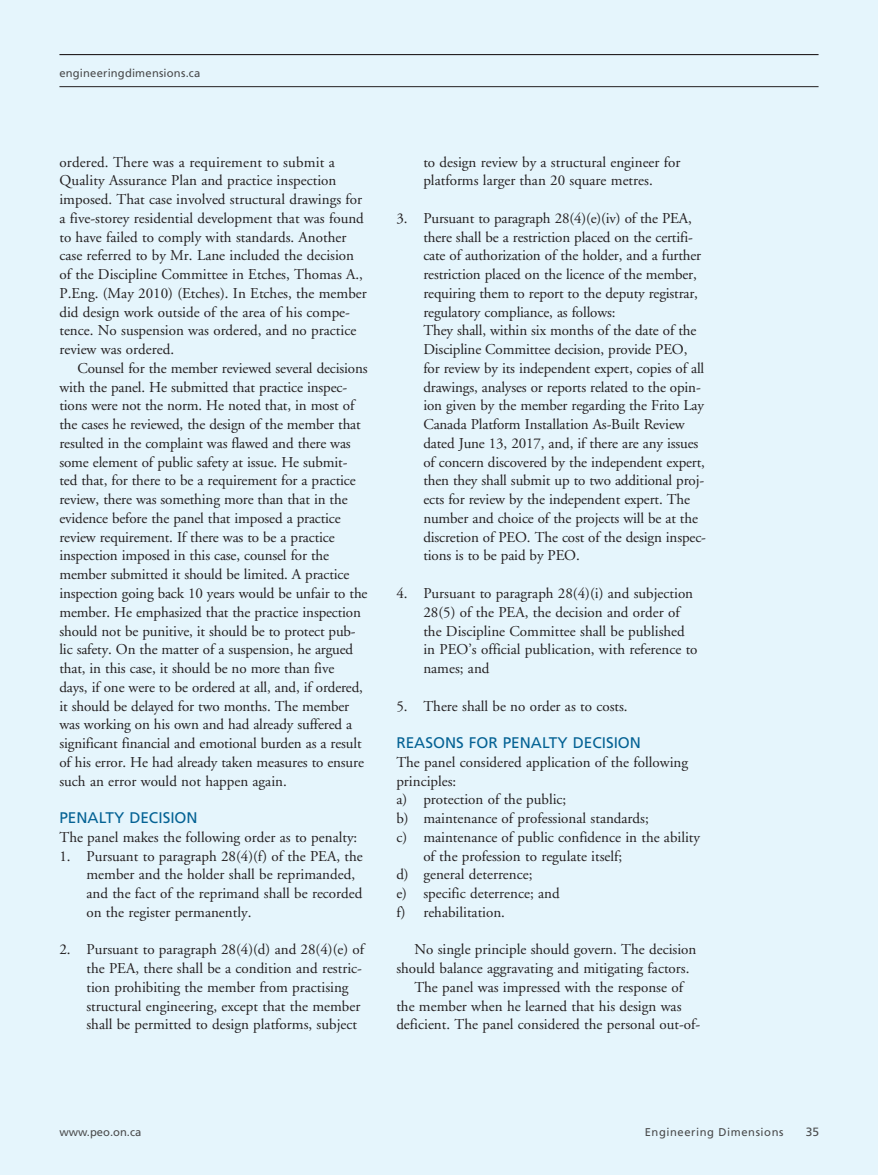
<style>
.page{position:relative;width:878px;height:1175px;background:#fff}
.page>*{position:absolute;margin:0;border:0;box-sizing:border-box;transform-origin:0 0}
.t1{font:15.3px "Frutiger";color:#046294}
.t2{font:15px/18.8px "Adobe Garamond";letter-spacing:-.01em;color:#231f20}
.t3{font:12px "Frutiger";color:#4b4c4d}
.t4{font:11.25px "Frutiger";letter-spacing:.02em;color:#4b4c4d}
.t5{font:11.25px "Frutiger";letter-spacing:.05em;color:#4b4c4d}
.t6{font:11.25px "Frutiger";color:#4b4c4d}
</style>
<div class="page">
<div style="left:0;top:0;width:878px;height:1174px;background:#e5f5fc"></div>
<hr style="left:59px;top:54px;width:759px;height:1px;background:#231f20">
<hr style="left:59px;top:86px;width:759px;height:1px;background:#231f20">
<p class="t4" style="left:59px;top:67px;width:142px">engineeringdimensions.ca</p>
<p class="t2" style="left:59px;top:153px;width:309px">ordered. There was a requirement to submit a Quality Assurance Plan and practice inspection imposed. That case involved structural drawings for a five-storey residential development that was found to have failed to comply with standards. Another case referred to by Mr. Lane included the decision of the Discipline Committee in Etches, Thomas A., P.Eng. (May 2010) (Etches). In Etches, the member did design work outside of the area of his compe&shy;tence. No suspension was ordered, and no practice review was ordered.</p>
<p class="t2" style="left:59px;top:359px;width:310px;text-indent:18px">Counsel for the member reviewed several decisions with the panel. He submitted that practice inspec&shy;tions were not the norm. He noted that, in most of the cases he reviewed, the design of the member that resulted in the complaint was flawed and there was some element of public safety at issue. He submit&shy;ted that, for there to be a requirement for a practice review, there was something more than that in the evidence before the panel that imposed a practice review requirement. If there was to be a practice inspection imposed in this case, counsel for the member submitted it should be limited. A practice inspection going back 10 years would be unfair to the member. He emphasized that the practice inspection should not be punitive, it should be to protect pub&shy;lic safety. On the matter of a suspension, he argued that, in this case, it should be no more than five<br>days, if one were to be ordered at all, and, if ordered, it should be delayed for two months. The member was working on his own and had already suffered a significant financial and emotional burden as a result of his error. He had already taken measures to ensure such an error would not happen again.</p>
<p class="t1" style="left:59px;top:808px;width:140px">PENALTY DECISION</p>
<p class="t2" style="left:59px;top:828px;width:299px">The panel makes the following order as to penalty:</p>
<p class="t2" style="left:86px;top:847px;width:278px;text-indent:-27px">1. Pursuant to paragraph 28(4)(f) of the PEA, the member and the holder shall be reprimanded, and the fact of the reprimand shall be recorded on the register permanently.</p>
<p class="t2" style="left:86px;top:940px;width:279px;text-indent:-27px">2. Pursuant to paragraph 28(4)(d) and 28(4)(e) of the PEA, there shall be a condition and restric&shy;tion prohibiting the member from practising structural engineering, except that the member shall be permitted to design platforms, subject</p>
<p class="t2" style="left:423px;top:153px;width:258px">to design review by a structural engineer for platforms larger than 20 square metres.</p>
<p class="t2" style="left:423px;top:209px;width:284px;text-indent:-27px">3. Pursuant to paragraph 28(4)(e)(iv) of the PEA, there shall be a restriction placed on the certifi&shy;cate of authorization of the holder, and a further restriction placed on the licence of the member, requiring them to report to the deputy registrar, regulatory compliance, as follows:<br>They shall, within six months of the date of the Discipline Committee decision, provide PEO, for review by its independent expert, copies of all drawings, analyses or reports related to the opin&shy;ion given by the member regarding the Frito Lay Canada Platform Installation As-Built Review dated June 13, 2017, and, if there are any issues of concern discovered by the independent expert, then they shall submit up to two additional proj&shy;ects for review by the independent expert. The number and choice of the projects will be at the discretion of PEO. The cost of the design inspec&shy;tions is to be paid by PEO.</p>
<p class="t2" style="left:423px;top:584px;width:276px;text-indent:-27px">4. Pursuant to paragraph 28(4)(i) and subjection 28(5) of the PEA, the decision and order of the Discipline Committee shall be published in PEO’s official publication, with reference to names; and</p>
<p class="t2" style="left:396px;top:697px;width:233px">5. There shall be no order as to costs.</p>
<p class="t1" style="left:396px;top:733px;width:246px">REASONS FOR PENALTY DECISION</p>
<p class="t2" style="left:396px;top:753px;width:293px">The panel considered application of the following</p>
<p class="t2" style="left:396px;top:772px;width:62px">principles:</p>
<p class="t2" style="left:396px;top:790px;width:171px">a) protection of the public;</p>
<p class="t2" style="left:396px;top:809px;width:254px">b) maintenance of professional standards;</p>
<p class="t2" style="left:396px;top:828px;width:305px">c) maintenance of public confidence in the ability</p>
<p class="t2" style="left:423px;top:847px;width:200px">of the profession to regulate itself;</p>
<p class="t2" style="left:396px;top:865px;width:138px">d) general deterrence;</p>
<p class="t2" style="left:396px;top:884px;width:165px">e) specific deterrence; and</p>
<p class="t2" style="left:396px;top:903px;width:110px">f) rehabilitation.</p>
<p class="t2" style="left:414px;top:940px;width:283px">No single principle should govern. The decision</p>
<p class="t2" style="left:396px;top:959px;width:294px">should balance aggravating and mitigating factors.</p>
<p class="t2" style="left:414px;top:978px;width:270px">The panel was impressed with the response of</p>
<p class="t2" style="left:396px;top:997px;width:287px">the member when he learned that his design was</p>
<p class="t2" style="left:396px;top:1015px;width:305px">deficient. The panel considered the personal out-of-</p>
<p class="t6" style="left:59px;top:1125px;width:83px">www.peo.on.ca</p>
<p class="t5" style="left:644px;top:1125px;width:140px">Engineering Dimensions</p>
<p class="t3" style="left:805px;top:1124px;width:15px">35</p>
</div>
